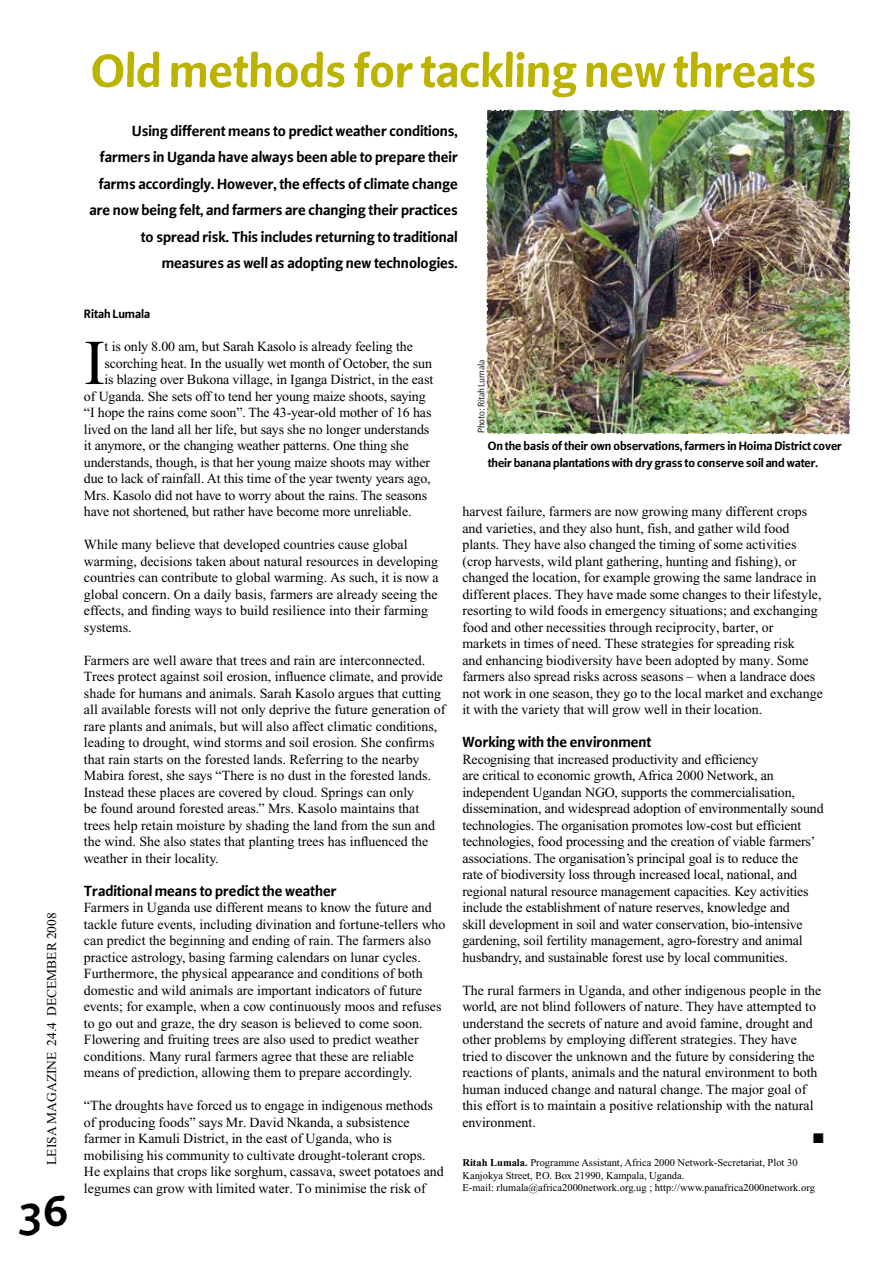
<style>
.page{position:relative;width:893px;height:1263px;background:#fff}
.page>*{position:absolute;margin:0;border:0;box-sizing:border-box;transform-origin:0 0}
.t1{font:63.75px "Times New Roman";color:#000}
.t2{font:52.5px "Beo Sans Bold R11";color:#bbb300}
.t3{font:48px "Beo Sans Bold R11";color:#000}
.t4{font:16.5px/26.5px "Beo Sans Bold R11";color:#000;text-align:right}
.t5{font:13.95px/16.5px "Times New Roman";color:#000}
.t6{font:13.95px "Zapf Dingbats ITC";color:#000}
.t7{font:13.5px/16.5px "Beo Sans Bold R11";letter-spacing:-.005em;color:#000}
.t8{font:13.5px "Times New Roman";color:#000}
.t9{font:10.5px/12.6px "Times New Roman";color:#000}
.t10{font:10.5px "Beo Sans R11";letter-spacing:-.005em;color:#000}
.s1{font-weight:700}
</style>
<div class="page">
<img style="left:484px;top:109px;width:367px;height:326px">
<p class="t8" style="left:44px;top:1165px;width:254px;rotate:-90deg">LEISA Magazine 24.4 december 2008</p>
<h3 class="t3" style="left:17px;top:1187px;width:54px">36</h3>
<h2 class="t2" style="left:91px;top:45px;width:727px">Old methods for tackling new threats</h2>
<p class="t4" style="left:89px;top:117px;width:370px">Using different means to predict weather conditions, farmers in Uganda have always been able to prepare their farms accordingly. However, the effects of climate change are now being felt, and farmers are changing their practices to spread risk. This includes returning to traditional measures as well as adopting new technologies.</p>
<p class="t7" style="left:84px;top:306px;width:68px">Ritah Lumala</p>
<h1 class="t1" style="left:84px;top:328px;width:23px">I</h1>
<p class="t5" style="left:105px;top:338px;width:310px">t is only 8.00 am, but Sarah Kasolo is already feeling the</p>
<p class="t5" style="left:105px;top:355px;width:329px">scorching heat. In the usually wet month of October, the sun</p>
<p class="t5" style="left:105px;top:371px;width:330px">is blazing over Bukona village, in Iganga District, in the east</p>
<p class="t5" style="left:84px;top:388px;width:343px">of Uganda. She sets off to tend her young maize shoots, saying</p>
<p class="t5" style="left:84px;top:404px;width:349px">“I hope the rains come soon”. The 43-year-old mother of 16 has</p>
<p class="t5" style="left:84px;top:421px;width:347px">lived on the land all her life, but says she no longer understands</p>
<p class="t5" style="left:84px;top:437px;width:326px">it anymore, or the changing weather patterns. One thing she</p>
<p class="t5" style="left:84px;top:454px;width:348px">understands, though, is that her young maize shoots may wither</p>
<p class="t5" style="left:84px;top:470px;width:348px">due to lack of rainfall. At this time of the year twenty years ago,</p>
<p class="t5" style="left:84px;top:487px;width:345px">Mrs. Kasolo did not have to worry about the rains. The seasons</p>
<p class="t5" style="left:84px;top:503px;width:329px">have not shortened, but rather have become more unreliable.</p>
<p class="t5" style="left:84px;top:536px;width:356px">While many believe that developed countries cause global warming, decisions taken about natural resources in developing countries can contribute to global warming. As such, it is now a global concern. On a daily basis, farmers are already seeing the effects, and finding ways to build resilience into their farming systems.</p>
<p class="t5" style="left:84px;top:652px;width:363px">Farmers are well aware that trees and rain are interconnected.<br>Trees protect against soil erosion, influence climate, and provide shade for humans and animals. Sarah Kasolo argues that cutting all available forests will not only deprive the future generation of rare plants and animals, but will also affect climatic conditions, leading to drought, wind storms and soil erosion. She confirms that rain starts on the forested lands. Referring to the nearby Mabira forest, she says “There is no dust in the forested lands.<br>Instead these places are covered by cloud. Springs can only<br>be found around forested areas.” Mrs. Kasolo maintains that trees help retain moisture by shading the land from the sun and the wind. She also states that planting trees has influenced the weather in their locality.</p>
<p class="t4" style="left:84px;top:877px;width:254px">Traditional means to predict the weather</p>
<p class="t5" style="left:84px;top:899px;width:363px">Farmers in Uganda use different means to know the future and tackle future events, including divination and fortune-tellers who can predict the beginning and ending of rain. The farmers also practice astrology, basing farming calendars on lunar cycles.<br>Furthermore, the physical appearance and conditions of both domestic and wild animals are important indicators of future events; for example, when a cow continuously moos and refuses to go out and graze, the dry season is believed to come soon.<br>Flowering and fruiting trees are also used to predict weather conditions. Many rural farmers agree that these are reliable means of prediction, allowing them to prepare accordingly.</p>
<p class="t5" style="left:84px;top:1097px;width:361px">“The droughts have forced us to engage in indigenous methods of producing foods” says Mr. David Nkanda, a subsistence farmer in Kamuli District, in the east of Uganda, who is mobilising his community to cultivate drought-tolerant crops.<br>He explains that crops like sorghum, cassava, sweet potatoes and legumes can grow with limited water. To minimise the risk of</p>
<p class="t10" style="left:476px;top:433px;width:75px;rotate:-90deg">Photo: Ritah Lumala</p>
<p class="t7" style="left:488px;top:438px;width:356px">On the basis of their own observations, farmers in Hoima District cover their banana plantations with dry grass to conserve soil and water.</p>
<p class="t5" style="left:462px;top:503px;width:362px">harvest failure, farmers are now growing many different crops and varieties, and they also hunt, fish, and gather wild food plants. They have also changed the timing of some activities (crop harvests, wild plant gathering, hunting and fishing), or changed the location, for example growing the same landrace in different places. They have made some changes to their lifestyle, resorting to wild foods in emergency situations; and exchanging food and other necessities through reciprocity, barter, or<br>markets in times of need. These strategies for spreading risk<br>and enhancing biodiversity have been adopted by many. Some farmers also spread risks across seasons – when a landrace does not work in one season, they go to the local market and exchange it with the variety that will grow well in their location.</p>
<p class="t4" style="left:462px;top:729px;width:190px">Working with the environment</p>
<p class="t5" style="left:462px;top:751px;width:363px">Recognising that increased productivity and efficiency<br>are critical to economic growth, Africa 2000 Network, an independent Ugandan NGO, supports the commercialisation, dissemination, and widespread adoption of environmentally sound technologies. The organisation promotes low-cost but efficient technologies, food processing and the creation of viable farmers’ associations. The organisation’s principal goal is to reduce the<br>rate of biodiversity loss through increased local, national, and regional natural resource management capacities. Key activities include the establishment of nature reserves, knowledge and<br>skill development in soil and water conservation, bio-intensive gardening, soil fertility management, agro-forestry and animal husbandry, and sustainable forest use by local communities.</p>
<p class="t5" style="left:462px;top:982px;width:360px">The rural farmers in Uganda, and other indigenous people in the world, are not blind followers of nature. They have attempted to understand the secrets of nature and avoid famine, drought and other problems by employing different strategies. They have tried to discover the unknown and the future by considering the reactions of plants, animals and the natural environment to both human induced change and natural change. The major goal of this effort is to maintain a positive relationship with the natural environment.</p>
<p class="t6" style="left:813px;top:1132px;width:12px">■</p>
<p class="t9" style="left:462px;top:1156px;width:354px"><span class="s1">Ritah Lumala.</span> Programme Assistant, Africa 2000 Network-Secretariat, Plot 30<br>Kanjokya Street, P.O. Box 21990, Kampala, Uganda.<br>E-mail: rlumala@africa2000network.org.ug ; http://www.panafrica2000network.org</p>
</div>
